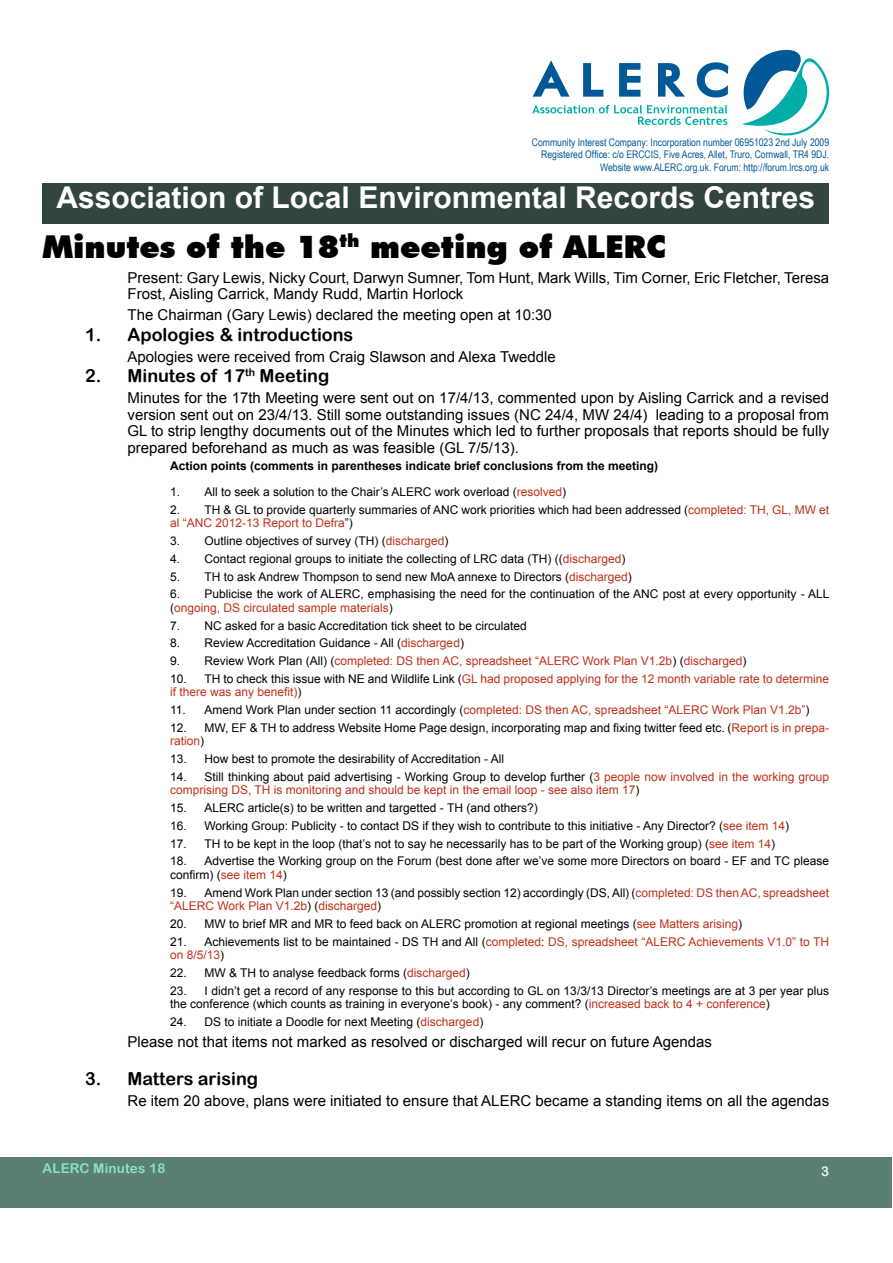
<style>
.page{position:relative;width:893px;height:1263px;background:#fff}
.page>*{position:absolute;margin:0;border:0;box-sizing:border-box;transform-origin:0 0}
.t1{font:900 31.5px "Futura BT";color:#000}
.t2{font:700 30px "Arial";color:#fff}
.t3{font:18px "Arial Rounded MT Bold";color:#000}
.t4{font:15px/16.5px "Arial";color:#000}
.t5{font:13.5px "Arial Rounded MT Bold";letter-spacing:.01em;color:#87e2bf}
.t6{font:13.5px "Arial Rounded MT Bold";color:#e7f9f2}
.t7{font:12px/13.5px "Arial";color:#000}
.t8{font:12px/13.5px "Arial";color:#bf311a}
.t9{font:700 12px "Arial";color:#000}
.t10{font:10.5px/12.6px "Arial Narrow";color:#005996;text-align:right}
.s1{color:#bf311a}
.s2{color:#000}
</style>
<div class="page">
<div style="left:0;top:1157px;width:891px;height:50px;background:#5a8073"></div>
<svg style="left:533px;top:60px;width:195px;height:37px"></svg>
<svg style="left:532px;top:105px;width:195px;height:20px"></svg>
<svg style="left:742px;top:49px;width:88px;height:87px"></svg>
<div style="left:43px;top:183px;width:786px;height:40px;background:#32463d"></div>
<p class="t10" style="left:532px;top:135px;width:299px">Community Interest Company: Incorporation number 06951023 2nd July 2009<br>Registered Office: c/o ERCCIS, Five Acres, Allet, Truro, Cornwall, TR4 9DJ.<br>Website www.ALERC.org.uk. Forum: http://forum.lrcs.org.uk</p>
<h2 class="t2" style="left:57px;top:178px;width:760px">Association of Local Environmental Records Centres</h2>
<h1 class="t1" style="left:43px;top:227px;width:625px">Minutes of the 18<sup>th</sup> meeting of ALERC</h1>
<p class="t4" style="left:128px;top:269px;width:703px">Present: Gary Lewis, Nicky Court, Darwyn Sumner, Tom Hunt, Mark Wills, Tim Corner, Eric Fletcher, Teresa<br>Frost, Aisling Carrick, Mandy Rudd, Martin Horlock</p>
<p class="t4" style="left:128px;top:307px;width:426px">The Chairman (Gary Lewis) declared the meeting open at 10:30</p>
<h3 class="t3" style="left:85px;top:324px;width:270px">1. Apologies &amp; introductions</h3>
<p class="t4" style="left:128px;top:348px;width:430px">Apologies were received from Craig Slawson and Alexa Tweddle</p>
<h3 class="t3" style="left:85px;top:365px;width:246px">2. Minutes of 17<sup>th</sup> Meeting</h3>
<p class="t4" style="left:128px;top:390px;width:703px;text-align:justify">Minutes for the 17th Meeting were sent out on 17/4/13, commented upon by Aisling Carrick and a revised version sent out on 23/4/13. Still some outstanding issues (NC 24/4, MW 24/4) leading to a proposal from GL to strip lengthy documents out of the Minutes which led to further proposals that reports should be fully prepared beforehand as much as was feasible (GL 7/5/13).</p>
<p class="t9" style="left:170px;top:458px;width:490px">Action points (comments in parentheses indicate brief conclusions from the meeting)</p>
<p class="t7" style="left:170px;top:485px;width:398px">1. All to seek a solution to the Chair’s ALERC work overload (<span class="s1">resolved</span>)</p>
<p class="t7" style="left:170px;top:503px;width:661px">2. TH &amp; GL to provide quarterly summaries of ANC work priorities which had been addressed (<span class="s1">completed: TH, GL, MW et al “ANC 2012-13 Report to Defra</span>”)</p>
<p class="t7" style="left:170px;top:534px;width:280px">3. Outline objectives of survey (TH) (<span class="s1">discharged</span>)</p>
<p class="t7" style="left:170px;top:552px;width:457px">4. Contact regional groups to initiate the collecting of LRC data (TH) ((<span class="s1">discharged</span>)</p>
<p class="t7" style="left:170px;top:570px;width:463px">5. TH to ask Andrew Thompson to send new MoA annexe to Directors (<span class="s1">discharged</span>)</p>
<p class="t7" style="left:170px;top:588px;width:661px">6. Publicise the work of ALERC, emphasising the need for the continuation of the ANC post at every opportunity - ALL (<span class="s1">ongoing, DS circulated sample materials</span>)</p>
<p class="t7" style="left:170px;top:619px;width:358px">7. NC asked for a basic Accreditation tick sheet to be circulated</p>
<p class="t7" style="left:170px;top:637px;width:295px">8. Review Accreditation Guidance - All (<span class="s1">discharged</span>)</p>
<p class="t8" style="left:170px;top:654px;width:578px"><span class="s2">9. Review Work Plan (All) (</span>completed: DS then AC, spreadsheet “ALERC Work Plan V1.2b<span class="s2">) (</span>discharged<span class="s2">)</span></p>
<p class="t8" style="left:170px;top:672px;width:661px"><span class="s2">10. TH to check this issue with NE and Wildlife Link (</span>GL had proposed applying for the 12 month variable rate to determine if there was any benefit)<span class="s2">)</span></p>
<p class="t8" style="left:170px;top:703px;width:641px"><span class="s2">11. Amend Work Plan under section 11 accordingly (</span>completed: DS then AC, spreadsheet “ALERC Work Plan V1.2b”<span class="s2">)</span></p>
<p class="t7" style="left:170px;top:721px;width:661px">12. MW, EF &amp; TH to address Website Home Page design, incorporating map and fixing twitter feed etc. (<span class="s1">Report is in prepa&shy;ration</span>)</p>
<p class="t7" style="left:170px;top:752px;width:335px">13. How best to promote the desirability of Accreditation - All</p>
<p class="t8" style="left:170px;top:770px;width:661px"><span class="s2">14. Still thinking about paid advertising - Working Group to develop further (</span>3 people now involved in the working group comprising DS, TH is monitoring and should be kept in the email loop - see also item 17<span class="s2">)</span></p>
<p class="t7" style="left:170px;top:801px;width:369px">15. ALERC article(s) to be written and targetted - TH (and others?)</p>
<p class="t7" style="left:170px;top:819px;width:621px">16. Working Group: Publicity - to contact DS if they wish to contribute to this initiative - Any Director? (<span class="s1">see item 14</span>)</p>
<p class="t7" style="left:170px;top:837px;width:606px">17. TH to be kept in the loop (that’s not to say he necessarily has to be part of the Working group) (<span class="s1">see item 14</span>)</p>
<p class="t7" style="left:170px;top:855px;width:661px">18. Advertise the Working group on the Forum (best done after we’ve some more Directors on board - EF and TC please confirm) (<span class="s1">see item 14</span>)</p>
<p class="t7" style="left:170px;top:886px;width:661px">19. Amend Work Plan under section 13 (and possibly section 12) accordingly (DS, All) (<span class="s1">completed: DS then AC, spreadsheet “ALERC Work Plan V1.2b</span>) (<span class="s1">discharged</span>)</p>
<p class="t7" style="left:170px;top:917px;width:574px">20. MW to brief MR and MR to feed back on ALERC promotion at regional meetings (<span class="s1">see Matters arising</span>)</p>
<p class="t8" style="left:170px;top:935px;width:661px"><span class="s2">21. Achievements list to be maintained - DS TH and All (</span>completed<span class="s2">:</span> DS, spreadsheet “ALERC Achievements V1.0” to TH on 8/5/13<span class="s2">)</span></p>
<p class="t7" style="left:170px;top:966px;width:301px">22. MW &amp; TH to analyse feedback forms (<span class="s1">discharged</span>)</p>
<p class="t7" style="left:170px;top:984px;width:661px">23. I didn’t get a record of any response to this but according to GL on 13/3/13 Director’s meetings are at 3 per year plus the conference (which counts as training in everyone’s book) - any comment? (<span class="s1">increased back to 4 + conference</span>)</p>
<p class="t7" style="left:170px;top:1015px;width:315px">24. DS to initiate a Doodle for next Meeting (<span class="s1">discharged</span>)</p>
<p class="t4" style="left:128px;top:1033px;width:586px">Please not that items not marked as resolved or discharged will recur on future Agendas</p>
<h3 class="t3" style="left:85px;top:1068px;width:175px">3. Matters arising</h3>
<p class="t4" style="left:128px;top:1093px;width:703px">Re item 20 above, plans were initiated to ensure that ALERC became a standing items on all the agendas</p>
<p class="t5" style="left:43px;top:1160px;width:124px">ALERC Minutes 18</p>
<p class="t6" style="left:821px;top:1163px;width:10px">3</p>
</div>
